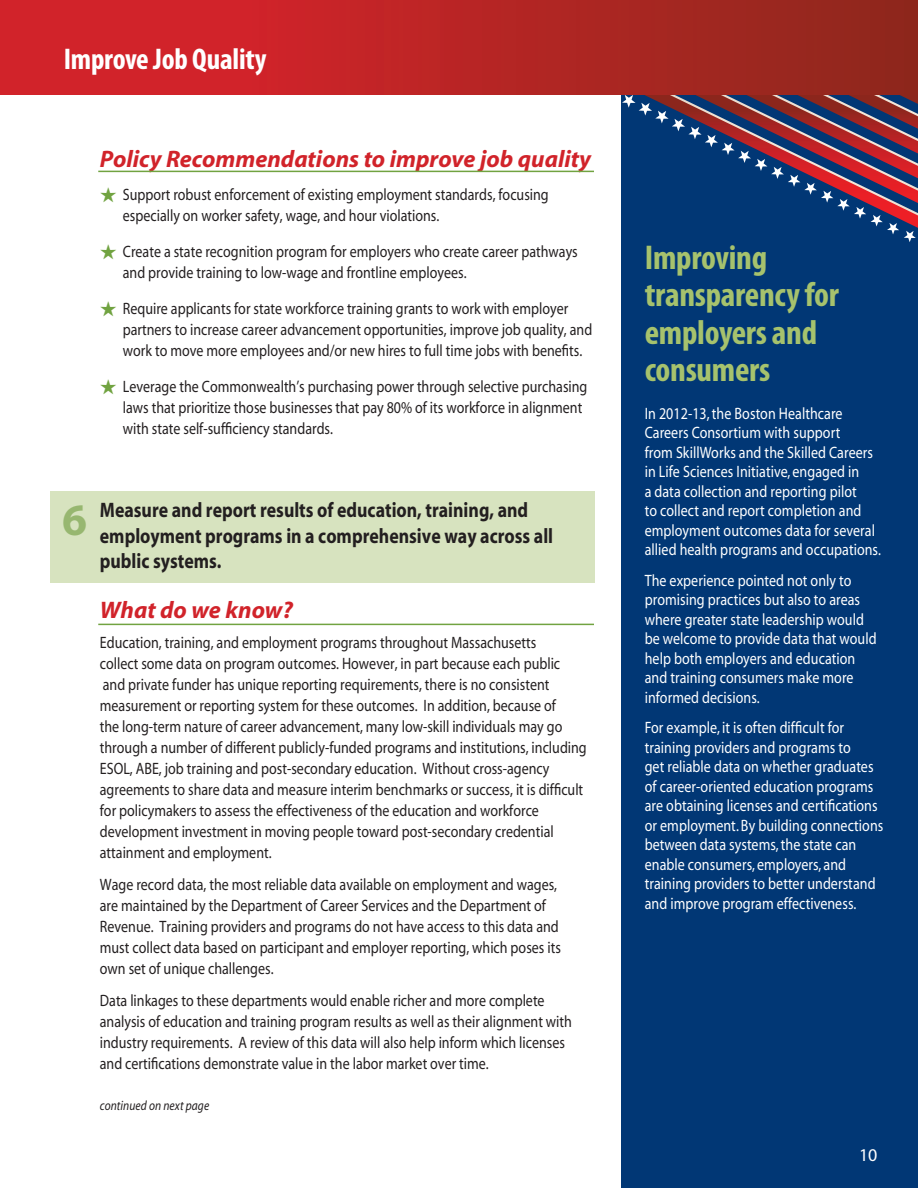
<style>
.page{position:relative;width:918px;height:1188px;background:#fff}
.page>*{position:absolute;margin:0;border:0;box-sizing:border-box;transform-origin:0 0}
.t1{font:700 45px "Myriad";color:#97b770}
.t2{font:700 condensed 34.5px/37.5px "Myriad Pro";letter-spacing:-.01em;color:#a6c26d}
.t3{font:700 condensed 30px "Myriad Pro";letter-spacing:-.01em;color:#fff}
.Body_Text{font:italic 700 24px "Myriad";color:#d1232a}
.Body_Text-2{font:700 21px/25.5px "Myriad";color:#231f20;scale:.85 1}
.t4{font:18px "Myriad";color:#fff}
.Body_Text-3{font:16.5px/21px "Myriad";color:#231f20;scale:.85 1}
.Body_Text-4{font:16.5px/19.5px "Myriad";letter-spacing:.005em;color:#fff;scale:.85 1}
.Body_Text-5{font:italic 13.5px "Myriad";letter-spacing:.005em;color:#231f20;scale:.85 1}
.s1{color:#71a341}
</style>
<div class="page">
<div style="left:621px;top:72px;width:297px;height:1116px;background:#013775"></div>
<svg style="left:622px;top:94px;width:296px;height:148px"></svg>
<div style="left:0;top:0;width:918px;height:94px;background:linear-gradient(to right,#de222d,#90281d)"></div>
<div style="left:51px;top:492px;width:544px;height:91px;background:#d7e3bf"></div>
<hr style="left:98px;top:171px;width:496px;height:1px;background:#71a341">
<hr style="left:98px;top:624px;width:496px;height:1px;background:#71a341">
<p class="t3" style="left:64px;top:40px;width:204px">Improve Job Quality</p>
<p class="Body_Text" style="left:100px;top:146px;width:493px">Policy Recommendations to improve job quality</p>
<p class="Body_Text-3" style="left:123px;top:185px;width:503px;text-indent:-23px"><span class="s1">★</span> Support robust enforcement of existing employment standards, focusing especially on worker safety, wage, and hour violations.</p>
<p class="Body_Text-3" style="left:123px;top:242px;width:537px;text-indent:-23px"><span class="s1">★</span> Create a state recognition program for employers who create career pathways and provide training to low-wage and frontline employees.</p>
<p class="Body_Text-3" style="left:123px;top:299px;width:554px;text-indent:-23px"><span class="s1">★</span> Require applicants for state workforce training grants to work with employer partners to increase career advancement opportunities, improve job quality, and work to move more employees and/or new hires to full time jobs with benefits.</p>
<p class="Body_Text-3" style="left:123px;top:377px;width:548px;text-indent:-23px"><span class="s1">★</span> Leverage the Commonwealth’s purchasing power through selective purchasing laws that prioritize those businesses that pay 80% of its workforce in alignment with state self-sufficiency standards.</p>
<p class="t1" style="left:62px;top:497px;width:26px">6</p>
<p class="Body_Text-2" style="left:100px;top:498px;width:535px">Measure and report results of education, training, and employment programs in a comprehensive way across all public systems.</p>
<p class="Body_Text" style="left:100px;top:598px;width:195px">What do we know?</p>
<p class="Body_Text-3" style="left:100px;top:633px;width:574px">Education, training, and employment programs throughout Massachusetts<br>collect some data on program outcomes. However, in part because each public and private funder has unique reporting requirements, there is no consistent measurement or reporting system for these outcomes. In addition, because of<br>the long-term nature of career advancement, many low-skill individuals may go through a number of different publicly-funded programs and institutions, including ESOL, ABE, job training and post-secondary education. Without cross-agency agreements to share data and measure interim benchmarks or success, it is difficult for policymakers to assess the effectiveness of the education and workforce development investment in moving people toward post-secondary credential attainment and employment.</p>
<p class="Body_Text-3" style="left:100px;top:874px;width:544px">Wage record data, the most reliable data available on employment and wages, are maintained by the Department of Career Services and the Department of Revenue. Training providers and programs do not have access to this data and must collect data based on participant and employer reporting, which poses its own set of unique challenges.</p>
<p class="Body_Text-3" style="left:100px;top:990px;width:557px">Data linkages to these departments would enable richer and more complete analysis of education and training program results as well as their alignment with industry requirements. A review of this data will also help inform which licenses and certifications demonstrate value in the labor market over time.</p>
<p class="Body_Text-5" style="left:100px;top:1099px;width:130px">continued on next page</p>
<p class="t2" style="left:645px;top:238px;width:196px">Improving transparency for employers and consumers</p>
<p class="Body_Text-4" style="left:645px;top:404px;width:279px">In 2012-13, the Boston Healthcare Careers Consortium with support<br>from SkillWorks and the Skilled Careers in Life Sciences Initiative, engaged in<br>a data collection and reporting pilot<br>to collect and report completion and employment outcomes data for several allied health programs and occupations.</p>
<p class="Body_Text-4" style="left:645px;top:571px;width:274px">The experience pointed not only to promising practices but also to areas where greater state leadership would be welcome to provide data that would help both employers and education and training consumers make more informed decisions.</p>
<p class="Body_Text-4" style="left:645px;top:718px;width:282px">For example, it is often difficult for training providers and programs to<br>get reliable data on whether graduates of career-oriented education programs are obtaining licenses and certifications or employment. By building connections between data systems, the state can enable consumers, employers, and training providers to better understand and improve program effectiveness.</p>
<p class="t4" style="left:859px;top:1146px;width:20px">10</p>
</div>
